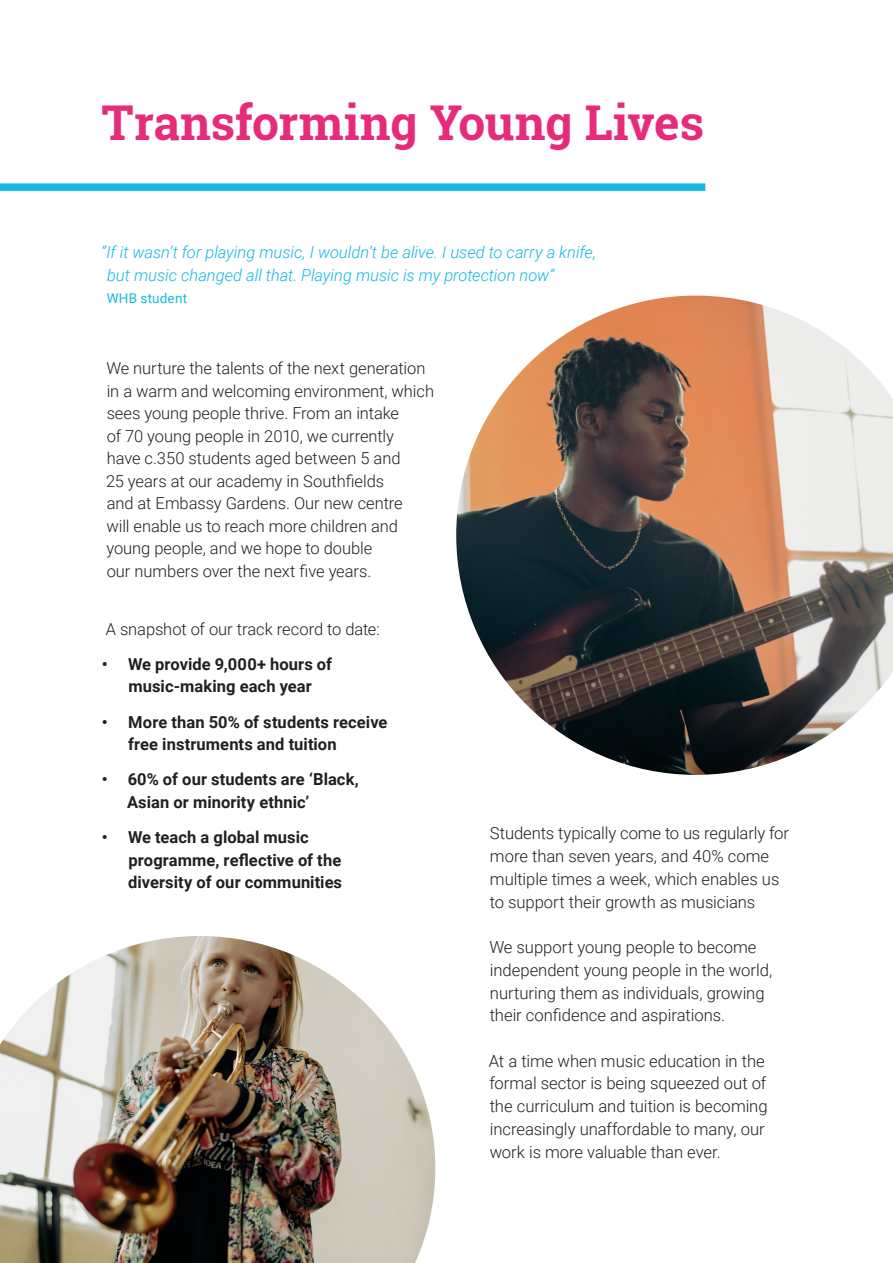
<style>
.page{position:relative;width:893px;height:1263px;background:#fff}
.page>*{position:absolute;margin:0;border:0;box-sizing:border-box;transform-origin:0 0}
.t1{font:700 48px "Roboto Slab";letter-spacing:-.01em;color:#e62c79}
.t2{font:300 16.65px/22.8px "Roboto";letter-spacing:-.005em;color:#231f20}
.t3{font:300 16.5px/22.5px "Roboto";letter-spacing:-.005em;color:#231f20}
.t4{font:700 16.5px/22.5px "Roboto";letter-spacing:.005em;color:#231f20}
.t5{font:italic 300 16.5px/22.5px "Roboto";letter-spacing:-.005em;color:#14b9e6}
.t6{font:13.5px "Roboto";letter-spacing:.015em;color:#14b9e6}
</style>
<div class="page">
<div style="left:0;top:183px;width:705px;height:8px;background:#14b9e6"></div>
<img style="left:0;top:936px;width:435px;height:327px">
<img style="left:456px;top:296px;width:437px;height:479px">
<h1 class="t1" style="left:101px;top:90px;width:604px">Transforming Young Lives</h1>
<p class="t5" style="left:107px;top:241px;width:491px;text-indent:-6px">“If it wasn’t for playing music, I wouldn’t be alive. I used to carry a knife, but music changed all that. Playing music is my protection now”</p>
<p class="t6" style="left:107px;top:289px;width:82px">WHB student</p>
<p class="t3" style="left:106px;top:356px;width:330px">We nurture the talents of the next generation in a warm and welcoming environment, which sees young people thrive. From an intake<br>of 70 young people in 2010, we currently<br>have c.350 students aged between 5 and<br>25 years at our academy in Southfields<br>and at Embassy Gardens. Our new centre<br>will enable us to reach more children and young people, and we hope to double<br>our numbers over the next five years.</p>
<p class="t3" style="left:106px;top:617px;width:276px">A snapshot of our track record to date:</p>
<p class="t4" style="left:102px;top:652px;width:232px;text-align:center">• We provide 9,000+ hours of music-making each year</p>
<p class="t4" style="left:128px;top:710px;width:261px;text-indent:-26px">• More than 50% of students receive free instruments and tuition</p>
<p class="t4" style="left:127px;top:768px;width:233px;text-indent:-25px">• 60% of our students are ‘Black,<br>Asian or minority ethnic’</p>
<p class="t4" style="left:128px;top:825px;width:215px;text-indent:-26px">• We teach a global music programme, reflective of the diversity of our communities</p>
<p class="t2" style="left:490px;top:821px;width:301px">Students typically come to us regularly for more than seven years, and 40% come multiple times a week, which enables us to support their growth as musicians</p>
<p class="t2" style="left:489px;top:935px;width:284px">We support young people to become independent young people in the world, nurturing them as individuals, growing their confidence and aspirations.</p>
<p class="t2" style="left:489px;top:1049px;width:280px">At a time when music education in the formal sector is being squeezed out of the curriculum and tuition is becoming increasingly unaffordable to many, our work is more valuable than ever.</p>
</div>
